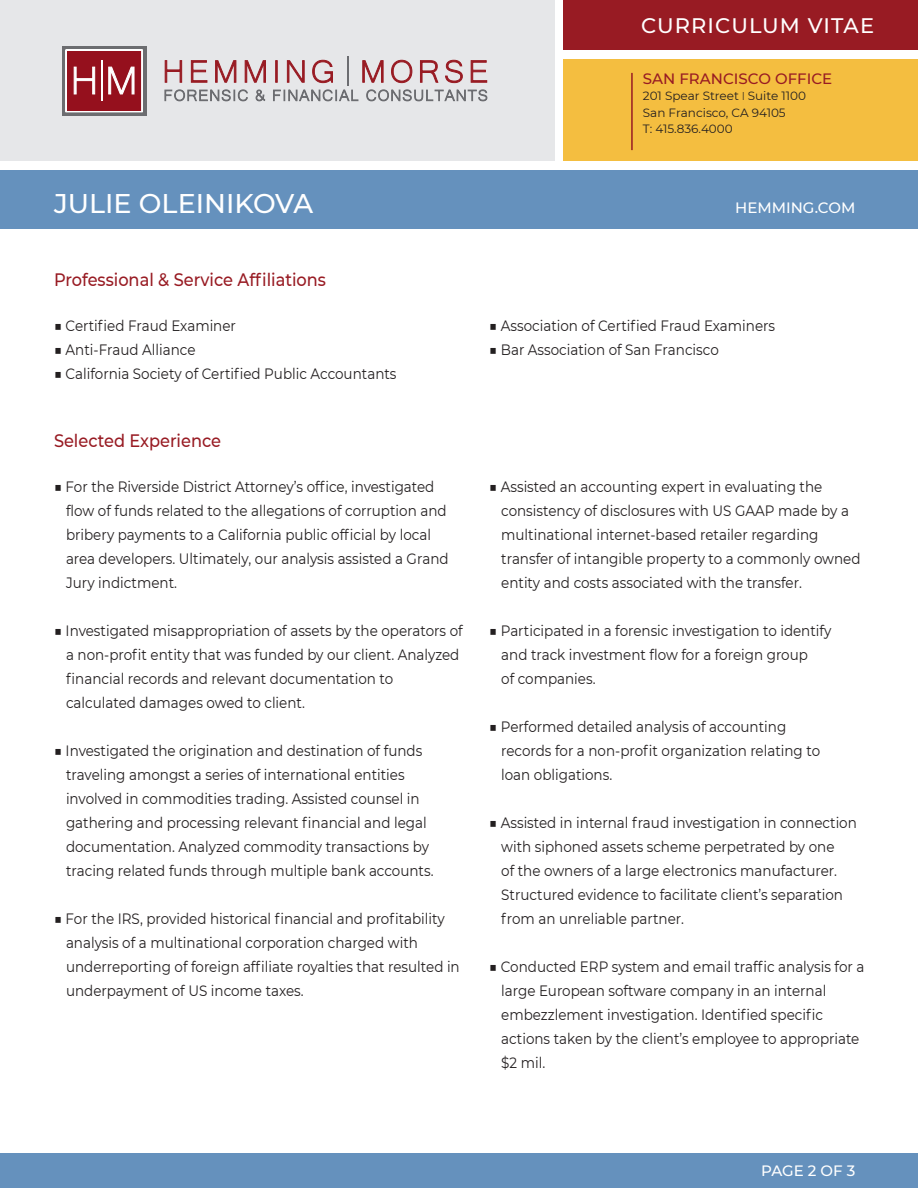
<style>
.page{position:relative;width:918px;height:1188px;background:#fff}
.page>*{position:absolute;margin:0;border:0;box-sizing:border-box;transform-origin:0 0}
.t1{font:500 27px "Montserrat";color:#fff}
.t2{font:500 21px "Montserrat";letter-spacing:.05em;color:#fff}
.t3{font:500 18px "Montserrat";color:#981b23;scale:.9 1}
.t4{font:15px/24px "Montserrat";color:#231f20;scale:.9 1}
.t5{font:500 15px "Montserrat";color:#fff}
.t6{font:500 15px "Montserrat";color:#981b23}
.t7{font:12px "Montserrat";color:#231f20}
.s1{font-family:"Proxima Nova";font-weight:300}
.s2{font-weight:500}
</style>
<div class="page">
<div style="left:0;top:1153px;width:918px;height:35px;background:#6591bd"></div>
<div style="left:564px;top:0;width:354px;height:49px;background:#981b23"></div>
<div style="left:0;top:0;width:554px;height:160px;background:#e6e7e9"></div>
<div style="left:564px;top:59px;width:354px;height:101px;background:#f4be40"></div>
<svg style="left:165px;top:89px;width:83px;height:12px"></svg>
<svg style="left:256px;top:90px;width:9px;height:11px"></svg>
<svg style="left:273px;top:89px;width:85px;height:12px"></svg>
<svg style="left:366px;top:89px;width:121px;height:12px"></svg>
<svg style="left:164px;top:60px;width:18px;height:23px"></svg>
<svg style="left:191px;top:60px;width:17px;height:23px"></svg>
<svg style="left:215px;top:60px;width:22px;height:23px"></svg>
<svg style="left:244px;top:60px;width:22px;height:23px"></svg>
<div style="left:275px;top:60px;width:3px;height:23px;background:#981b23;border:1px solid #981b23"></div>
<svg style="left:287px;top:60px;width:18px;height:23px"></svg>
<svg style="left:312px;top:60px;width:21px;height:23px"></svg>
<hr style="left:347px;top:56px;width:1px;height:30px;background:#6c6d71">
<svg style="left:362px;top:60px;width:22px;height:23px"></svg>
<svg style="left:391px;top:60px;width:22px;height:23px"></svg>
<svg style="left:420px;top:60px;width:19px;height:23px"></svg>
<svg style="left:445px;top:59px;width:18px;height:24px"></svg>
<svg style="left:470px;top:60px;width:17px;height:23px"></svg>
<div style="left:62px;top:46px;width:85px;height:70px;background:#6c6d70"></div>
<svg style="left:65px;top:49px;width:78px;height:64px;background:#ac4650"></svg>
<hr style="left:631px;top:73px;width:2px;height:77px;background:#981b23">
<div style="left:0;top:170px;width:918px;height:59px;background:#6591bd"></div>
<p class="t2" style="left:641px;top:11px;width:234px">CURRICULUM VITAE</p>
<p class="t6" style="left:643px;top:68px;width:191px">SAN FRANCISCO OFFICE</p>
<p class="t7" style="left:643px;top:88px;width:165px">201 Spear Street <span class="s1">ӏ</span> Suite 1100</p>
<p class="t7" style="left:643px;top:104px;width:144px">San Francisco, CA 94105</p>
<p class="t7" style="left:643px;top:121px;width:91px">T: 415.836.4000</p>
<p class="t1" style="left:54px;top:185px;width:261px">JULIE OLEINIKOVA</p>
<p class="t5" style="left:735px;top:197px;width:122px">HEMMING.COM</p>
<p class="t3" style="left:54px;top:267px;width:304px">Professional &amp; Service Affiliations</p>
<p class="t4" style="left:54px;top:313px;width:204px">■ Certified Fraud Examiner</p>
<p class="t4" style="left:54px;top:337px;width:159px">■ Anti-Fraud Alliance</p>
<p class="t4" style="left:54px;top:361px;width:382px">■ California Society of Certified Public Accountants</p>
<p class="t3" style="left:54px;top:428px;width:187px">Selected Experience</p>
<p class="t4" style="left:66px;top:475px;width:427px;text-indent:-12px"><span class="s2">■</span> For the Riverside District Attorney’s office, investigated flow of funds related to the allegations of corruption and bribery payments to a California public official by local area developers. Ultimately, our analysis assisted a Grand Jury indictment.</p>
<p class="t4" style="left:66px;top:619px;width:442px;text-indent:-12px"><span class="s2">■</span> Investigated misappropriation of assets by the operators of a non-profit entity that was funded by our client. Analyzed financial records and relevant documentation to calculated damages owed to client.</p>
<p class="t4" style="left:66px;top:739px;width:410px;text-indent:-12px"><span class="s2">■</span> Investigated the origination and destination of funds traveling amongst a series of international entities involved in commodities trading. Assisted counsel in gathering and processing relevant financial and legal documentation. Analyzed commodity transactions by tracing related funds through multiple bank accounts.</p>
<p class="t4" style="left:66px;top:907px;width:439px;text-indent:-12px"><span class="s2">■</span> For the IRS, provided historical financial and profitability analysis of a multinational corporation charged with underreporting of foreign affiliate royalties that resulted in underpayment of US income taxes.</p>
<p class="t4" style="left:489px;top:313px;width:319px">■ Association of Certified Fraud Examiners</p>
<p class="t4" style="left:489px;top:337px;width:257px">■ Bar Association of San Francisco</p>
<p class="t4" style="left:501px;top:475px;width:401px;text-indent:-12px"><span class="s2">■</span> Assisted an accounting expert in evaluating the consistency of disclosures with US GAAP made by a multinational internet-based retailer regarding transfer of intangible property to a commonly owned entity and costs associated with the transfer.</p>
<p class="t4" style="left:501px;top:619px;width:369px;text-indent:-12px"><span class="s2">■</span> Participated in a forensic investigation to identify and track investment flow for a foreign group<br>of companies.</p>
<p class="t4" style="left:501px;top:715px;width:356px;text-indent:-12px"><span class="s2">■</span> Performed detailed analysis of accounting records for a non-profit organization relating to loan obligations.</p>
<p class="t4" style="left:501px;top:811px;width:397px;text-indent:-12px"><span class="s2">■</span> Assisted in internal fraud investigation in connection with siphoned assets scheme perpetrated by one<br>of the owners of a large electronics manufacturer.<br>Structured evidence to facilitate client’s separation from an unreliable partner.</p>
<p class="t4" style="left:501px;top:955px;width:405px;text-indent:-12px"><span class="s2">■</span> Conducted ERP system and email traffic analysis for a large European software company in an internal</p>
<p class="t4" style="left:501px;top:1003px;width:400px">embezzlement investigation. Identified specific actions taken by the client’s employee to appropriate $2 mil.</p>
<p class="t5" style="left:761px;top:1160px;width:96px">PAGE 2 OF 3</p>
</div>
